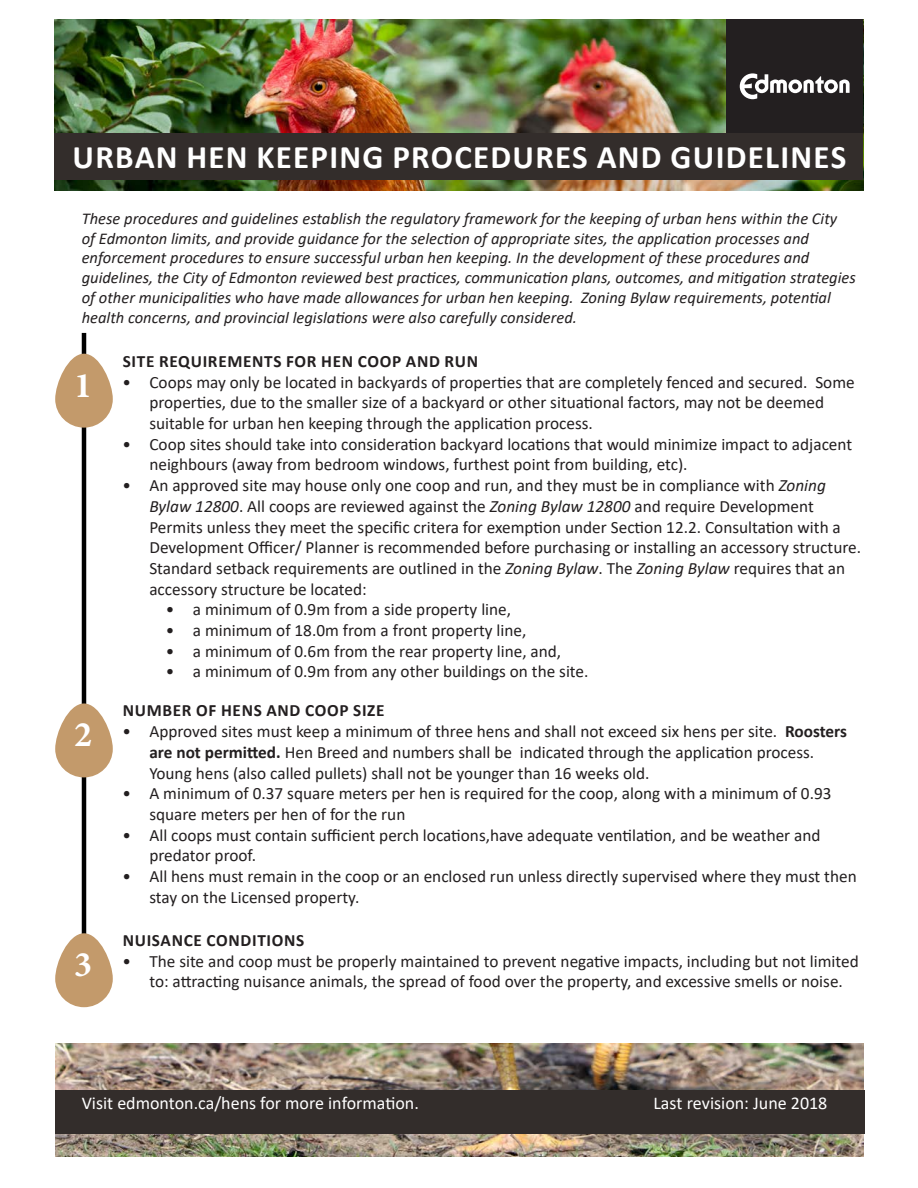
<style>
.page{position:relative;width:918px;height:1188px;background:#fff}
.page>*{position:absolute;margin:0;border:0;box-sizing:border-box;transform-origin:0 0}
.t1{font:700 36px "Minion Pro";color:#fff}
.t2{font:700 33px "Calibri";letter-spacing:.04em;color:#fff}
.t3{font:18px "Calibri";color:#fff}
.t4{font:17.25px/20.7px "Calibri";color:#231f20}
.t5{font:700 17.25px "Calibri";letter-spacing:.04em;color:#231f20}
.t6{font:italic 16.5px/19.8px "Calibri";color:#231f20}
.s1{font-style:italic}
.s2{font-weight:700}
</style>
<div class="page">
<hr style="left:82px;top:333px;width:4px;height:623px;background:#000">
<img style="left:55px;top:20px;width:809px;height:171px">
<div style="left:55px;top:354px;width:58px;height:74px;background:#c39a6b;border-radius:29px"></div>
<div style="left:55px;top:704px;width:58px;height:73px;background:#c39a6b;border-radius:29px"></div>
<div style="left:55px;top:933px;width:58px;height:74px;background:#c39a6b;border-radius:29px"></div>
<div style="left:726px;top:19px;width:137px;height:137px;background:#231f20"></div>
<svg style="left:740px;top:73px;width:110px;height:26px"></svg>
<div style="left:55px;top:134px;width:808px;height:46px;background:#332d2b"></div>
<img style="left:56px;top:1044px;width:808px;height:112px">
<div style="left:55px;top:1091px;width:810px;height:43px;background:#332d2b"></div>
<p class="t2" style="left:73px;top:134px;width:775px">URBAN HEN KEEPING PROCEDURES AND GUIDELINES</p>
<p class="t6" style="left:82px;top:208px;width:776px">These procedures and guidelines establish the regulatory framework for the keeping of urban hens within the City<br>of Edmonton limits, and provide guidance for the selection of appropriate sites, the application processes and enforcement procedures to ensure successful urban hen keeping. In the development of these procedures and guidelines, the City of Edmonton reviewed best practices, communication plans, outcomes, and mitigation strategies of other municipalities who have made allowances for urban hen keeping. Zoning Bylaw requirements, potential health concerns, and provincial legislations were also carefully considered.</p>
<p class="t1" style="left:74px;top:360px;width:19px">1</p>
<p class="t1" style="left:74px;top:710px;width:19px">2</p>
<p class="t1" style="left:74px;top:939px;width:19px">3</p>
<p class="t5" style="left:123px;top:349px;width:357px">SITE REQUIREMENTS FOR HEN COOP AND RUN</p>
<p class="t4" style="left:149px;top:371px;width:707px;text-indent:-27px">• Coops may only be located in backyards of properties that are completely fenced and secured. Some properties, due to the smaller size of a backyard or other situational factors, may not be deemed suitable for urban hen keeping through the application process.</p>
<p class="t4" style="left:149px;top:433px;width:704px;text-indent:-27px">• Coop sites should take into consideration backyard locations that would minimize impact to adjacent neighbours (away from bedroom windows, furthest point from building, etc).</p>
<p class="t4" style="left:149px;top:475px;width:713px;text-indent:-27px">• An approved site may house only one coop and run, and they must be in compliance with <span class="s1">Zoning Bylaw 12800</span>. All coops are reviewed against the <span class="s1">Zoning Bylaw 12800</span> and require Development Permits unless they meet the specific critera for exemption under Section 12.2. Consultation with a Development Officer/ Planner is recommended before purchasing or installing an accessory structure.<br>Standard setback requirements are outlined in the <span class="s1">Zoning Bylaw</span>. The <span class="s1">Zoning Bylaw</span> requires that an accessory structure be located:</p>
<p class="t4" style="left:166px;top:599px;width:347px">• a minimum of 0.9m from a side property line,</p>
<p class="t4" style="left:166px;top:620px;width:362px">• a minimum of 18.0m from a front property line,</p>
<p class="t4" style="left:166px;top:640px;width:397px">• a minimum of 0.6m from the rear property line, and,</p>
<p class="t4" style="left:166px;top:661px;width:424px">• a minimum of 0.9m from any other buildings on the site.</p>
<p class="t5" style="left:123px;top:699px;width:263px">NUMBER OF HENS AND COOP SIZE</p>
<p class="t4" style="left:149px;top:721px;width:699px;text-indent:-27px">• Approved sites must keep a minimum of three hens and shall not exceed six hens per site. <span class="s2">Roosters are not permitted.</span> Hen Breed and numbers shall be indicated through the application process.<br>Young hens (also called pullets) shall not be younger than 16 weeks old.</p>
<p class="t4" style="left:149px;top:783px;width:684px;text-indent:-27px">• A minimum of 0.37 square meters per hen is required for the coop, along with a minimum of 0.93 square meters per hen of for the run</p>
<p class="t4" style="left:149px;top:824px;width:673px;text-indent:-27px">• All coops must contain sufficient perch locations,have adequate ventilation, and be weather and predator proof.</p>
<p class="t4" style="left:149px;top:866px;width:709px;text-indent:-27px">• All hens must remain in the coop or an enclosed run unless directly supervised where they must then stay on the Licensed property.</p>
<p class="t5" style="left:123px;top:928px;width:183px">NUISANCE CONDITIONS</p>
<p class="t4" style="left:149px;top:950px;width:711px;text-indent:-27px">• The site and coop must be properly maintained to prevent negative impacts, including but not limited to: attracting nuisance animals, the spread of food over the property, and excessive smells or noise.</p>
<p class="t3" style="left:82px;top:1091px;width:339px">Visit edmonton.ca/hens for more information.</p>
<p class="t3" style="left:653px;top:1091px;width:176px">Last revision: June 2018</p>
</div>
